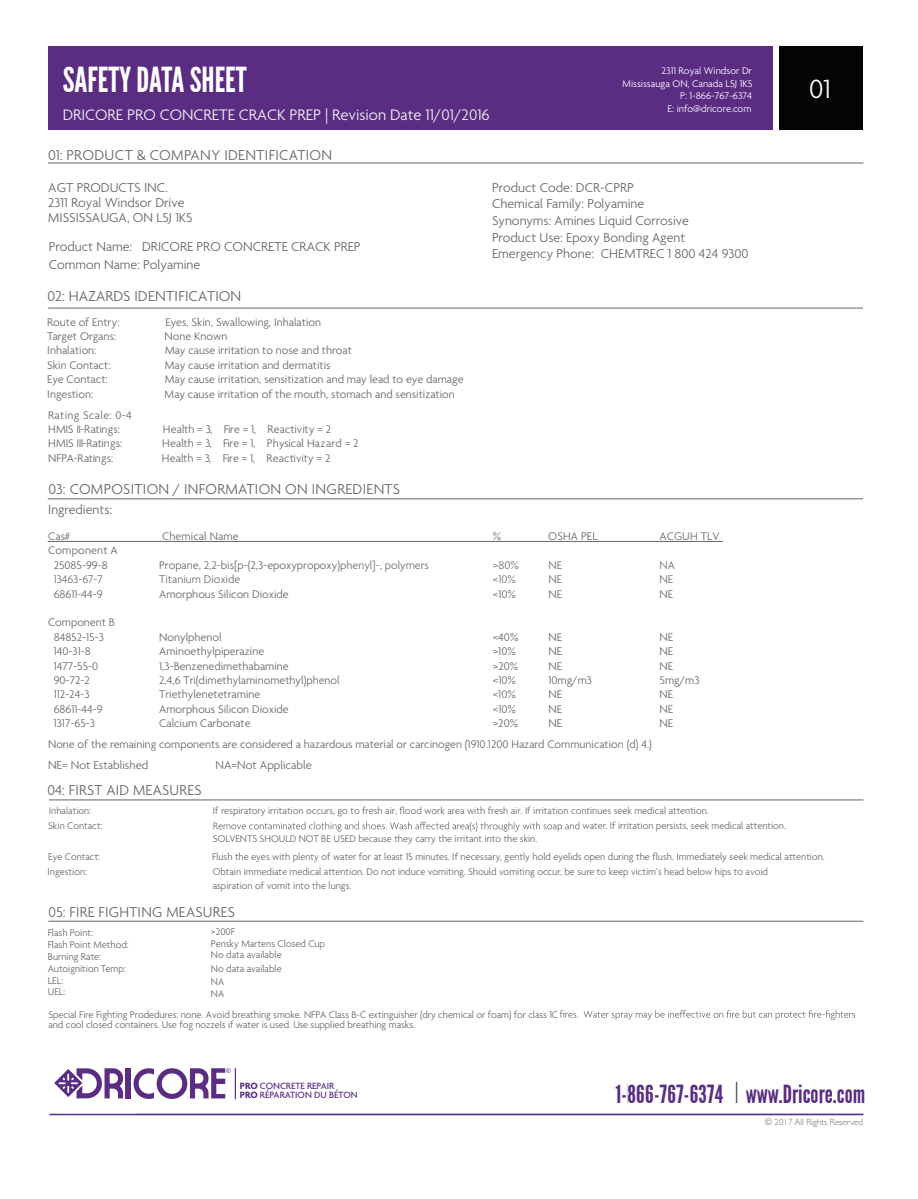
<style>
.page{position:relative;width:918px;height:1199px;background:#fff}
.page>*{position:absolute;margin:0;border:0;box-sizing:border-box;transform-origin:0 0}
.t1{font:34.5px "League Gothic";color:#fff}
.t2{font:300 28.5px "Agenda";color:#fff}
.t3{font:25.05px "League Gothic";color:#5a2d83}
.t4{font:300 16.5px "Agenda";color:#f3f4f5}
.t5{font:300 15.45px "Agenda";letter-spacing:.02em;color:#64666a}
.t6{font:300 15.45px "Agenda";color:#64666a}
.t7{font:300 13.95px/16.8px "Agenda";color:#64666a}
.t8{font:300 12.45px "Agenda";color:#64666a}
.t9{font:300 12px/14.4px "Agenda";color:#64666a;text-align:center}
.t10{font:300 12px "Agenda";color:#6d6e71}
.t11{font:300 12px/14.4px "Agenda";letter-spacing:.03em;color:#64666a}
.t12{font:300 12px "Agenda";letter-spacing:-.02em;color:#64666a}
.t13{font:300 10.5px/11.9px "Agenda";color:#64666a}
.t14{font:300 10.5px/12.6px "Agenda";color:#fff;text-align:right}
.t15{font:500 9.75px/9.8px "Agenda";color:#5a2d83}
.t16{font:300 9px "Gill Sans";color:#6d6e71}
.s1{color:#6d6e71}
.s2{font-weight:700}
</style>
<div class="page">
<hr style="left:48px;top:163px;width:816px;height:1px;background:#64666a">
<hr style="left:49px;top:799px;width:814px;height:1px;background:#64666a">
<svg style="left:214px;top:822px;width:365px;height:10px"></svg>
<hr style="left:48px;top:921px;width:816px;height:1px;background:#64666a">
<svg style="left:560px;top:1010px;width:295px;height:10px"></svg>
<hr style="left:48px;top:308px;width:815px;height:1px;background:#64666a">
<hr style="left:48px;top:498px;width:815px;height:1px;background:#64666a">
<hr style="left:48px;top:541px;width:675px;height:1px;background:#64666a">
<div style="left:48px;top:47px;width:724px;height:83px;background:#5a2d83"></div>
<div style="left:780px;top:47px;width:83px;height:83px;background:#040503"></div>
<hr style="left:49px;top:1114px;width:814px;height:1px;background:#5a2d83">
<svg style="left:736px;top:1082px;width:1px;height:21px"></svg>
<div style="left:126px;top:1068px;width:5px;height:30px;background:#5a2d83"></div>
<svg style="left:134px;top:1068px;width:97px;height:31px"></svg>
<svg style="left:54px;top:1068px;width:69px;height:30px"></svg>
<hr style="left:235px;top:1068px;width:1px;height:31px;background:#5a2d83">
<h1 class="t1" style="left:63px;top:60px;width:186px">SAFETY DATA SHEET</h1>
<h3 class="t4" style="left:63px;top:105px;width:428px">DRICORE PRO CONCRETE CRACK PREP | Revision Date 11/01/2016</h3>
<p class="t5" style="left:48px;top:147px;width:286px">01: PRODUCT &amp; COMPANY IDENTIFICATION</p>
<p class="t14" style="left:623px;top:65px;width:131px">2311 Royal Windsor Dr<br>Mississauga ON, Canada L5J 1K5<br>P: 1-866-767-6374<br>E: info@dricore.com</p>
<p class="t7" style="left:48px;top:181px;width:146px;line-height:14.9px">AGT PRODUCTS INC.<br>2311 Royal Windsor Drive<br>MISSISSAUGA, ON L5J 1K5</p>
<p class="t7" style="left:49px;top:238px;width:313px;line-height:18.1px">Product Name: DRICORE PRO CONCRETE CRACK PREP<br>Common Name: Polyamine</p>
<p class="t6" style="left:47px;top:288px;width:195px">02: HAZARDS IDENTIFICATION</p>
<p class="t9" style="left:47px;top:315px;width:74px">Route of Entry:</p>
<p class="t9" style="left:166px;top:315px;width:157px">Eyes, Skin, Swallowing, Inhalation</p>
<p class="t9" style="left:47px;top:330px;width:70px">Target Organs:</p>
<p class="t9" style="left:165px;top:330px;width:64px">None Known</p>
<p class="t9" style="left:47px;top:344px;width:51px">Inhalation:</p>
<p class="t9" style="left:165px;top:344px;width:188px">May cause irritation to nose and throat</p>
<p class="t9" style="left:47px;top:358px;width:65px">Skin Contact:</p>
<p class="t9" style="left:165px;top:358px;width:167px">May cause irritation and dermatitis</p>
<p class="t9" style="left:47px;top:373px;width:62px">Eye Contact:</p>
<p class="t9" style="left:165px;top:373px;width:300px">May cause irritation, sensitization and may lead to eye damage</p>
<p class="t9" style="left:47px;top:387px;width:48px">Ingestion:</p>
<p class="t9" style="left:165px;top:387px;width:292px">May cause irritation of the mouth, stomach and sensitization</p>
<p class="t11" style="left:48px;top:408px;width:85px">Rating Scale: 0-4<br>HMIS II-Ratings:</p>
<p class="t9" style="left:163px;top:423px;width:170px">Health = 3, Fire = 1, Reactivity = 2</p>
<p class="t12" style="left:48px;top:437px;width:76px">HMIS III-Ratings:</p>
<p class="t9" style="left:162px;top:437px;width:198px">Health = 3, Fire = 1, Physical Hazard = 2</p>
<p class="t9" style="left:48px;top:452px;width:67px">NFPA-Ratings:</p>
<p class="t9" style="left:162px;top:452px;width:170px">Health = 3, Fire = 1, Reactivity = 2</p>
<p class="t7" style="left:492px;top:180px;width:198px">Product Code: DCR-CPRP<br>Chemical Family: Polyamine<br>Synonyms: Amines Liquid Corrosive<br>Product Use: Epoxy Bonding Agent</p>
<p class="t7" style="left:492px;top:246px;width:258px">Emergency Phone: CHEMTREC 1 800 424 9300</p>
<p class="t5" style="left:49px;top:480px;width:353px">03: COMPOSITION / INFORMATION ON INGREDIENTS</p>
<p class="t7" style="left:48px;top:502px;width:65px">Ingredients:</p>
<p class="t9" style="left:48px;top:530px;width:23px">Cas#</p>
<p class="t9" style="left:162px;top:530px;width:78px">Chemical Name</p>
<p class="t9" style="left:493px;top:530px;width:10px">%</p>
<p class="t9" style="left:548px;top:530px;width:51px">OSHA PEL</p>
<p class="t9" style="left:659px;top:530px;width:61px">ACGUH TLV</p>
<p class="t9" style="left:48px;top:544px;width:71px">Component A<br>25085-99-8</p>
<p class="t9" style="left:159px;top:558px;width:271px">Propane, 2,2-bis[p-(2,3-epoxypropoxy)<span class="s1">phenyl]-, polymers</span></p>
<p class="t10" style="left:493px;top:558px;width:27px">&gt;80%</p>
<p class="t10" style="left:548px;top:558px;width:15px">NE</p>
<p class="t10" style="left:660px;top:558px;width:17px">NA</p>
<p class="t10" style="left:54px;top:573px;width:51px">13463-67-7</p>
<p class="t10" style="left:159px;top:573px;width:83px">Titanium Dioxide</p>
<p class="t10" style="left:493px;top:573px;width:25px">&lt;10%</p>
<p class="t10" style="left:548px;top:573px;width:15px">NE</p>
<p class="t10" style="left:660px;top:573px;width:15px">NE</p>
<p class="t9" style="left:54px;top:587px;width:51px">68611-44-9</p>
<p class="t9" style="left:159px;top:587px;width:131px">Amorphous Silicon Dioxide</p>
<p class="t9" style="left:493px;top:587px;width:25px">&lt;10%</p>
<p class="t9" style="left:548px;top:587px;width:15px">NE</p>
<p class="t9" style="left:660px;top:587px;width:15px">NE</p>
<p class="t9" style="left:48px;top:616px;width:68px">Component B<br>84852-15-3</p>
<p class="t9" style="left:159px;top:630px;width:64px">Nonylphenol</p>
<p class="t9" style="left:493px;top:630px;width:27px">&lt;40%</p>
<p class="t9" style="left:548px;top:630px;width:15px">NE</p>
<p class="t9" style="left:660px;top:630px;width:15px">NE</p>
<p class="t9" style="left:54px;top:645px;width:39px">140-31-8</p>
<p class="t9" style="left:159px;top:645px;width:106px">Aminoethylpiperazine</p>
<p class="t9" style="left:493px;top:645px;width:25px">&gt;10%</p>
<p class="t9" style="left:548px;top:645px;width:15px">NE</p>
<p class="t9" style="left:660px;top:645px;width:15px">NE</p>
<p class="t9" style="left:54px;top:659px;width:46px">1477-55-0</p>
<p class="t9" style="left:159px;top:659px;width:131px">1,3-Benzenedimethabamine</p>
<p class="t9" style="left:493px;top:659px;width:27px">&gt;20%</p>
<p class="t9" style="left:548px;top:659px;width:15px">NE</p>
<p class="t9" style="left:660px;top:659px;width:15px">NE</p>
<p class="t9" style="left:54px;top:674px;width:38px">90-72-2</p>
<p class="t9" style="left:159px;top:674px;width:182px">2,4,6 Tri(dimethylaminomethyl)phenol</p>
<p class="t9" style="left:493px;top:674px;width:25px">&lt;10%</p>
<p class="t9" style="left:548px;top:674px;width:45px">10mg/m3</p>
<p class="t9" style="left:660px;top:674px;width:42px">5mg/m3</p>
<p class="t9" style="left:54px;top:688px;width:37px">112-24-3</p>
<p class="t9" style="left:159px;top:688px;width:103px">Triethylenetetramine</p>
<p class="t9" style="left:493px;top:688px;width:25px">&lt;10%</p>
<p class="t9" style="left:548px;top:688px;width:15px">NE</p>
<p class="t9" style="left:660px;top:688px;width:15px">NE</p>
<p class="t9" style="left:54px;top:702px;width:51px">68611-44-9</p>
<p class="t9" style="left:159px;top:702px;width:131px">Amorphous Silicon Dioxide</p>
<p class="t9" style="left:493px;top:702px;width:25px">&lt;10%</p>
<p class="t9" style="left:548px;top:702px;width:15px">NE</p>
<p class="t9" style="left:660px;top:702px;width:15px">NE</p>
<p class="t9" style="left:54px;top:717px;width:43px">1317-65-3</p>
<p class="t9" style="left:159px;top:717px;width:93px">Calcium Carbonate</p>
<p class="t9" style="left:493px;top:717px;width:27px">&gt;20%</p>
<p class="t9" style="left:548px;top:717px;width:15px">NE</p>
<p class="t9" style="left:660px;top:717px;width:15px">NE</p>
<h2 class="t2" style="left:809px;top:74px;width:23px">01</h2>
<p class="t9" style="left:48px;top:738px;width:605px">None of the remaining components are considered a hazardous material or carcinogen (1910.1200 Hazard Communication (d) 4.)</p>
<p class="t8" style="left:48px;top:758px;width:102px">NE= Not Established</p>
<p class="t8" style="left:215px;top:758px;width:98px">NA=Not Applicable</p>
<p class="t5" style="left:47px;top:782px;width:156px">04: FIRST AID MEASURES</p>
<p class="t13" style="left:48px;top:803px;width:56px;line-height:15.3px">Inhalation:<br>Skin Contact:</p>
<p class="t13" style="left:48px;top:849px;width:54px;line-height:15.5px">Eye Contact:<br>Ingestion:</p>
<p class="t13" style="left:582px;top:803px;width:205px;line-height:15.3px;text-indent:-370px">If respiratory irritation occurs, go to fresh air, flood work area with fresh air. If irritation continues seek medical attention.<br>water. If irritation persists, seek medical attention.</p>
<p class="t13" style="left:212px;top:830px;width:614px;line-height:17.9px">SOLVENTS SHOULD NOT BE USED because they carry the irritant into the skin.<br>Flush the eyes with plenty of water for at least 15 minutes. If necessary, gently hold eyelids open during the flush. Immediately seek medical attention.</p>
<p class="t13" style="left:213px;top:865px;width:557px;line-height:14.4px">Obtain immediate medical attention. Do not induce vomiting. Should vomiting occur, be sure to keep victim’s head below hips to avoid aspiration of vomit into the lungs.</p>
<p class="t5" style="left:48px;top:903px;width:188px">05: FIRE FIGHTING MEASURES</p>
<p class="t13" style="left:48px;top:927px;width:83px">Flash Point:<br>Flash Point Method:<br>Burning Rate:<br>Autoignition Temp:<br>LEL:<br>UEL:</p>
<p class="t13" style="left:211px;top:926px;width:116px">&gt;200F<br>Pensky Martens Closed Cup<br>No data available</p>
<p class="t13" style="left:211px;top:962px;width:72px;line-height:13.4px">No data available<br>NA</p>
<p class="t13" style="left:48px;top:984px;width:511px;line-height:20.7px;text-indent:163px">NA<br>Special Fire Fighting Prodedures: none. Avoid breathing smoke. NFPA Class B-C extinguisher (dry chemical or foam) for class 1C</p>
<p class="t13" style="left:48px;top:1019px;width:368px">and cool closed containers. Use fog nozzels if water is used. Use supplied breathing masks.</p>
<p class="t15" style="left:240px;top:1081px;width:119px"><span class="s2">PRO</span> CONCRETE REPAIR<br><span class="s2">PRO</span> RÉPARATION DU BÉTON</p>
<h3 class="t3" style="left:616px;top:1080px;width:251px">1-866-767-6374 www.Dricore.com</h3>
<p class="t16" style="left:765px;top:1115px;width:100px">© 2017 All Rights Reserved</p>
</div>
